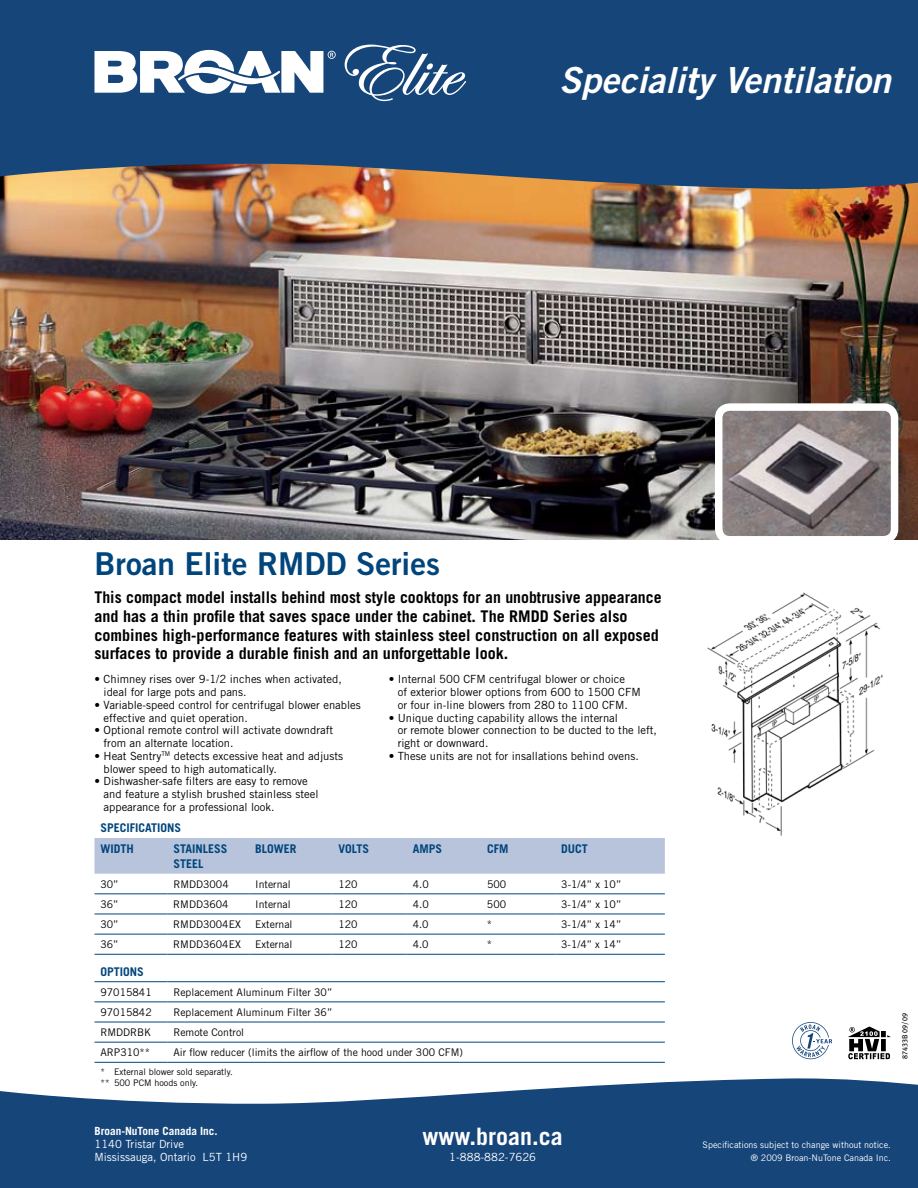
<style>
.page{position:relative;width:918px;height:1188px;background:#fff}
.page>*{position:absolute;margin:0;border:0;box-sizing:border-box;transform-origin:0 0}
.t1{font:italic 36px "Trade Gothic Bold Two";color:#fff}
.t2{font:31.5px "Trade Gothic Bold Two";color:#00457c}
.t3{font:700 24px "Trade Gothic";color:#fff}
.t4{font:700 16.2px/18.9px "Trade Gothic";color:#000}
.t5{font:700 12px/21.3px "Trade Gothic";color:#00457c}
.t6{font:11.25px/12.8px "Trade Gothic";color:#000}
.t7{font:11.25px/12.8px "Trade Gothic";color:#fff}
.t8{font:700 11.25px "Trade Gothic";color:#fff}
.t9{font:10.5px "Trade Gothic";color:#000}
.t10{font:9px/12.8px "Trade Gothic";color:#fff;text-align:right}
.t11{font:9px/10.5px "Trade Gothic";color:#000}
.t12{font:7.5px "Meta Plus Book Caps";color:#000}
</style>
<div class="page">
<img style="left:0;top:190px;width:918px;height:350px">
<img style="left:724px;top:412px;width:165px;height:123px">
<div style="left:715px;top:403px;width:183px;height:141px;border:8px solid #fff;border-radius:11px"></div>
<svg style="left:0;top:1078px;width:918px;height:110px;background:#335c8a"></svg>
<svg style="left:792px;top:1022px;width:40px;height:37px"></svg>
<svg style="left:848px;top:1027px;width:43px;height:32px"></svg>
<svg style="left:0;top:0;width:918px;height:190px;background:#254a76"></svg>
<svg style="left:345px;top:45px;width:121px;height:56px;background:#486d96"></svg>
<svg style="left:94px;top:50px;width:242px;height:44px"></svg>
<div style="left:94px;top:838px;width:571px;height:36px;background:#b8c4dc"></div>
<hr style="left:167px;top:934px;width:82px;height:1px;background:#00457c">
<hr style="left:249px;top:934px;width:83px;height:1px;background:#00457c">
<hr style="left:481px;top:934px;width:74px;height:1px;background:#00457c">
<hr style="left:555px;top:934px;width:110px;height:1px;background:#00457c">
<hr style="left:94px;top:954px;width:73px;height:1px;background:#00457c">
<hr style="left:167px;top:954px;width:82px;height:1px;background:#00457c">
<hr style="left:249px;top:954px;width:83px;height:1px;background:#00457c">
<hr style="left:332px;top:954px;width:75px;height:1px;background:#00457c">
<hr style="left:407px;top:954px;width:74px;height:1px;background:#00457c">
<hr style="left:481px;top:954px;width:74px;height:1px;background:#00457c">
<hr style="left:555px;top:954px;width:110px;height:1px;background:#00457c">
<hr style="left:94px;top:934px;width:73px;height:1px;background:#00457c">
<hr style="left:332px;top:934px;width:75px;height:1px;background:#00457c">
<hr style="left:407px;top:934px;width:74px;height:1px;background:#00457c">
<hr style="left:94px;top:894px;width:73px;height:1px;background:#00457c">
<hr style="left:167px;top:894px;width:82px;height:1px;background:#00457c">
<hr style="left:249px;top:894px;width:83px;height:1px;background:#00457c">
<hr style="left:332px;top:894px;width:75px;height:1px;background:#00457c">
<hr style="left:407px;top:894px;width:74px;height:1px;background:#00457c">
<hr style="left:481px;top:894px;width:74px;height:1px;background:#00457c">
<hr style="left:555px;top:894px;width:110px;height:1px;background:#00457c">
<hr style="left:94px;top:914px;width:73px;height:1px;background:#00457c">
<hr style="left:167px;top:914px;width:82px;height:1px;background:#00457c">
<hr style="left:249px;top:914px;width:83px;height:1px;background:#00457c">
<hr style="left:332px;top:914px;width:75px;height:1px;background:#00457c">
<hr style="left:407px;top:914px;width:74px;height:1px;background:#00457c">
<hr style="left:481px;top:914px;width:74px;height:1px;background:#00457c">
<hr style="left:555px;top:914px;width:110px;height:1px;background:#00457c">
<hr style="left:94px;top:981px;width:73px;height:1px;background:#00457c">
<hr style="left:167px;top:981px;width:498px;height:1px;background:#00457c">
<hr style="left:94px;top:1002px;width:73px;height:1px;background:#00457c">
<hr style="left:167px;top:1002px;width:498px;height:1px;background:#00457c">
<hr style="left:94px;top:1022px;width:73px;height:1px;background:#00457c">
<hr style="left:167px;top:1022px;width:498px;height:1px;background:#00457c">
<hr style="left:94px;top:1042px;width:73px;height:1px;background:#00457c">
<hr style="left:167px;top:1042px;width:498px;height:1px;background:#00457c">
<hr style="left:94px;top:1062px;width:73px;height:1px;background:#00457c">
<hr style="left:167px;top:1062px;width:498px;height:1px;background:#00457c">
<img style="left:707px;top:592px;width:176px;height:244px">
<h1 class="t1" style="left:559px;top:58px;width:333px">Speciality Ventilation</h1>
<h2 class="t2" style="left:94px;top:544px;width:347px">Broan Elite RMDD Series</h2>
<p class="t4" style="left:94px;top:587px;width:569px">This compact model installs behind most style cooktops for an unobtrusive appearance and has a thin profile that saves space under the cabinet. The RMDD Series also combines high-performance features with stainless steel construction on all exposed surfaces to provide a durable finish and an unforgettable look.</p>
<p class="t6" style="left:104px;top:673px;width:240px;text-indent:-9px">• Chimney rises over 9-1/2 inches when activated, ideal for large pots and pans.</p>
<p class="t6" style="left:104px;top:698px;width:259px;text-indent:-9px">• Variable-speed control for centrifugal blower enables effective and quiet operation.</p>
<p class="t6" style="left:104px;top:724px;width:231px;text-indent:-9px">• Optional remote control will activate downdraft from an alternate location.</p>
<p class="t6" style="left:104px;top:749px;width:241px;text-indent:-9px">• Heat Sentry<sup>TM</sup> detects excessive heat and adjusts blower speed to high automatically.</p>
<p class="t6" style="left:104px;top:775px;width:216px;text-indent:-9px">• Dishwasher-safe filters are easy to remove and feature a stylish brushed stainless steel appearance for a professional look.</p>
<p class="t6" style="left:398px;top:673px;width:245px;text-indent:-9px">• Internal 500 CFM centrifugal blower or choice<br>of exterior blower options from 600 to 1500 CFM or four in-line blowers from 280 to 1100 CFM.</p>
<p class="t6" style="left:398px;top:711px;width:261px;text-indent:-9px">• Unique ducting capability allows the internal<br>or remote blower connection to be ducted to the left, right or downward.</p>
<p class="t6" style="left:389px;top:749px;width:252px">• These units are not for insallations behind ovens.</p>
<p class="t5" style="left:100px;top:817px;width:82px">SPECIFICATIONS<br>Width</p>
<p class="t5" style="left:173px;top:838px;width:14px">Stain</p>
<p class="t5" style="left:203px;top:838px;width:13px">less</p>
<p class="t5" style="left:173px;top:853px;width:7px">stee</p>
<p class="t5" style="left:198px;top:853px;width:7px">l</p>
<p class="t5" style="left:255px;top:838px;width:43px">BLOWER</p>
<p class="t5" style="left:339px;top:838px;width:32px">VOLTS</p>
<p class="t5" style="left:413px;top:838px;width:31px">AMPS</p>
<p class="t5" style="left:487px;top:838px;width:23px">CFM</p>
<p class="t5" style="left:561px;top:838px;width:21px">Duct</p>
<p class="t9" style="left:100px;top:878px;width:20px">30”</p>
<p class="t9" style="left:173px;top:878px;width:57px">RMDD3004</p>
<p class="t9" style="left:255px;top:878px;width:37px">Internal</p>
<p class="t9" style="left:338px;top:878px;width:21px">120</p>
<p class="t9" style="left:413px;top:878px;width:18px">4.0</p>
<p class="t9" style="left:487px;top:878px;width:21px">500</p>
<p class="t9" style="left:561px;top:878px;width:62px">3-1/4” x 10”</p>
<p class="t9" style="left:100px;top:898px;width:20px">36”</p>
<p class="t9" style="left:173px;top:898px;width:57px">RMDD3604</p>
<p class="t9" style="left:255px;top:898px;width:37px">Internal</p>
<p class="t9" style="left:338px;top:898px;width:21px">120</p>
<p class="t9" style="left:413px;top:898px;width:18px">4.0</p>
<p class="t9" style="left:487px;top:898px;width:21px">500</p>
<p class="t9" style="left:561px;top:898px;width:62px">3-1/4” x 10”</p>
<p class="t9" style="left:100px;top:918px;width:20px">30”</p>
<p class="t9" style="left:173px;top:918px;width:69px">RMDD3004EX</p>
<p class="t9" style="left:255px;top:918px;width:39px">External</p>
<p class="t9" style="left:338px;top:918px;width:21px">120</p>
<p class="t9" style="left:413px;top:918px;width:18px">4.0</p>
<p class="t9" style="left:487px;top:918px;width:7px">*</p>
<p class="t9" style="left:561px;top:918px;width:62px">3-1/4” x 14”</p>
<p class="t9" style="left:100px;top:938px;width:20px">36”</p>
<p class="t9" style="left:173px;top:938px;width:69px">RMDD3604EX</p>
<p class="t9" style="left:255px;top:938px;width:39px">External</p>
<p class="t9" style="left:338px;top:938px;width:21px">120</p>
<p class="t9" style="left:413px;top:938px;width:18px">4.0</p>
<p class="t9" style="left:487px;top:938px;width:7px">*</p>
<p class="t9" style="left:561px;top:938px;width:62px">3-1/4” x 14”</p>
<p class="t5" style="left:100px;top:961px;width:45px">OPTIONS</p>
<p class="t9" style="left:100px;top:986px;width:53px">97015841</p>
<p class="t9" style="left:173px;top:986px;width:160px">Replacement Aluminum Filter 30”</p>
<p class="t9" style="left:100px;top:1006px;width:53px">97015842</p>
<p class="t9" style="left:173px;top:1006px;width:160px">Replacement Aluminum Filter 36”</p>
<p class="t9" style="left:100px;top:1026px;width:52px">RMDDRBK</p>
<p class="t9" style="left:173px;top:1026px;width:72px">Remote Control</p>
<p class="t9" style="left:100px;top:1046px;width:51px">ARP310**</p>
<p class="t9" style="left:173px;top:1046px;width:291px">Air flow reducer (limits the airflow of the hood under 300 CFM)</p>
<p class="t11" style="left:100px;top:1067px;width:134px">* External blower sold separatly. ** 500 PCM hoods only.</p>
<p class="t12" style="left:901px;top:1059px;width:47px;rotate:-90deg">87433B 09/09</p>
<p class="t8" style="left:95px;top:1125px;width:125px">Broan-NuTone Canada Inc.</p>
<p class="t7" style="left:95px;top:1138px;width:154px">1140 Tristar Drive<br>Mississauga, Ontario L5T 1H9</p>
<p class="t10" style="left:703px;top:1139px;width:190px">Specifications subject to change without notice. ® 2009 Broan-NuTone Canada Inc.</p>
<h3 class="t3" style="left:423px;top:1122px;width:142px">www.broan.ca</h3>
<p class="t7" style="left:449px;top:1150px;width:88px">1-888-882-7626</p>
</div>
